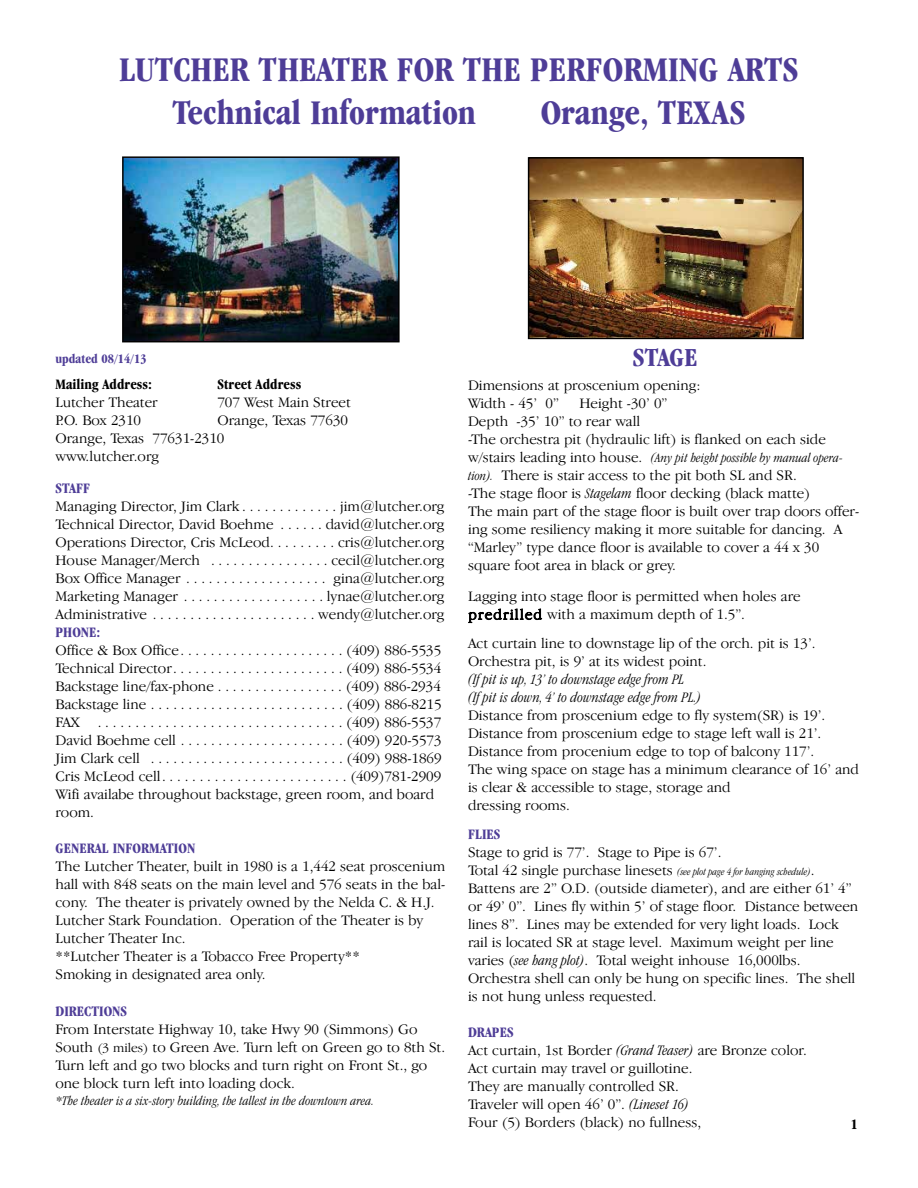
<style>
.page{position:relative;width:918px;height:1188px;background:#fff}
.page>*{position:absolute;margin:0;border:0;box-sizing:border-box;transform-origin:0 0}
.t1{font:700 condensed 36px/43.2px "Garamond IT Cby BT";color:#4e3d97}
.t2{font:700 condensed 27px "Garamond IT Cby BT";letter-spacing:-.01em;color:#4e3d97}
.t3{font:300 15px/18px "Garamond IT Cby BT";color:#000}
.t4{font:italic 300 condensed 15px/18px "Garamond IT Cby BT";color:#000}
.t5{font:700 condensed 15px "Garamond IT Cby BT";color:#4e3d97}
.t6{font:700 condensed 15px "Garamond IT Cby BT";color:#000}
.t7{font:italic 300 condensed 13.5px "Garamond IT Cby BT";color:#000}
.t8{font:700 condensed 13.5px "Garamond IT Cby BT";color:#4e3d97}
.t9{font:italic 300 condensed 10.5px "Garamond IT Cby BT";color:#000}
.s1{font-size:13.5px}
.s2{font-style:normal;font-stretch:normal;font-size:15px}
.s3{font-style:italic;font-stretch:condensed;font-size:13.5px}
.s4{font-style:italic;font-stretch:condensed}
.s5{font-weight:700;font-stretch:condensed;color:#4e3d97}
</style>
<div class="page">
<img style="left:531px;top:160px;width:270px;height:176px">
<div style="left:528px;top:157px;width:276px;height:182px;border:2px solid #000"></div>
<img style="left:125px;top:159px;width:272px;height:180px">
<div style="left:122px;top:156px;width:278px;height:186px;border:2px solid #000"></div>
<h1 class="t1" style="left:172px;top:51px;width:628px;text-indent:-53px">LUTCHER THEATER FOR THE PERFORMING ARTS<br>Technical Information</h1>
<h1 class="t1" style="left:541px;top:94px;width:207px">Orange, TEXAS</h1>
<p class="t8" style="left:56px;top:353px;width:93px">updated 08/14/13</p>
<p class="t6" style="left:56px;top:378px;width:98px">Mailing Address:</p>
<p class="t6" style="left:217px;top:378px;width:85px">Street Address</p>
<p class="t3" style="left:56px;top:394px;width:104px">Lutcher Theater</p>
<p class="t3" style="left:217px;top:394px;width:135px">707 West Main Street</p>
<p class="t3" style="left:56px;top:412px;width:87px">P.O. Box 2310</p>
<p class="t3" style="left:56px;top:412px;width:294px;text-indent:162px">Orange, Texas 77630<br>Orange, Texas 77631-2310<br>www.lutcher.org</p>
<p class="t5" style="left:56px;top:482px;width:36px">STAFF</p>
<p class="t3" style="left:56px;top:498px;width:390px;text-align:justify">Managing Director, Jim Clark . . . . . . . . . . . . . jim@lutcher.org Technical Director, David Boehme . . . . . . david@lutcher.org Operations Director, Cris McLeod. . . . . . . . . cris@lutcher.org House Manager/Merch . . . . . . . . . . . . . . . . cecil@lutcher.org Box Office Manager . . . . . . . . . . . . . . . . . . . gina@lutcher.org Marketing Manager . . . . . . . . . . . . . . . . . . . lynae@lutcher.org Administrative . . . . . . . . . . . . . . . . . . . . . . wendy@lutcher.org</p>
<p class="t5" style="left:56px;top:626px;width:46px">PHONE:</p>
<p class="t3" style="left:56px;top:642px;width:388px">Office &amp; Box Office. . . . . . . . . . . . . . . . . . . . . . (409) 886-5535<br>Technical Director. . . . . . . . . . . . . . . . . . . . . . . (409) 886-5534<br>Backstage line/fax-phone . . . . . . . . . . . . . . . . . (409) 886-2934<br>Backstage line . . . . . . . . . . . . . . . . . . . . . . . . . . (409) 886-8215<br>FAX . . . . . . . . . . . . . . . . . . . . . . . . . . . . . . . . . (409) 886-5537<br>David Boehme cell . . . . . . . . . . . . . . . . . . . . . . (409) 920-5573<br>Jim Clark cell . . . . . . . . . . . . . . . . . . . . . . . . . . (409) 988-1869<br>Cris McLeod cell. . . . . . . . . . . . . . . . . . . . . . . . . (409)781-2909<br>Wifi availabe throughout backstage, green room, and board room.</p>
<p class="t5" style="left:56px;top:842px;width:141px">GENERAL INFORMATION</p>
<p class="t3" style="left:56px;top:858px;width:391px">The Lutcher Theater, built in 1980 is a 1,442 seat proscenium hall with 848 seats on the main level and 576 seats in the bal&shy;cony. The theater is privately owned by the Nelda C. &amp; H.J.<br>Lutcher Stark Foundation. Operation of the Theater is by Lutcher Theater Inc.<br>**Lutcher Theater is a Tobacco Free Property**<br>Smoking in designated area only.</p>
<p class="t5" style="left:55px;top:1006px;width:73px">DIRECTIONS</p>
<p class="t3" style="left:55px;top:1022px;width:391px">From Interstate Highway 10, take Hwy 90 (Simmons) Go South <span class="s1">(3 miles)</span> to Green Ave. Turn left on Green go to 8th St.<br>Turn left and go two blocks and turn right on Front St., go one block turn left into loading dock.</p>
<p class="t7" style="left:56px;top:1097px;width:320px">*The theater is a six-story building, the tallest in the downtown area.</p>
<h2 class="t2" style="left:633px;top:347px;width:66px">STAGE</h2>
<p class="t3" style="left:468px;top:377px;width:234px">Dimensions at proscenium opening:<br>Width - 45’ 0”</p>
<p class="t3" style="left:468px;top:395px;width:359px;text-indent:111px">Height -30’ 0”<br>Depth -35’ 10” to rear wall<br>-The orchestra pit (hydraulic lift) is flanked on each side</p>
<p class="t7" style="left:468px;top:453px;width:377px"><span class="s2">w/stairs leading into house.</span> (Any pit height possible by manual opera-</p>
<p class="t3" style="left:468px;top:467px;width:393px"><span class="s3">tion).</span> There is stair access to the pit both SL and SR.<br>-The stage floor is <span class="s4">Stagelam</span> floor decking (black matte)<br>The main part of the stage floor is built over trap doors offer&shy;ing some resiliency making it more suitable for dancing. A “Marley” type dance floor is available to cover a 44 x 30 square foot area in black or grey.</p>
<p class="t3" style="left:468px;top:589px;width:334px">Lagging into stage floor is permitted when holes are predrilled with a maximum depth of 1.5”.</p>
<p class="t3" style="left:468px;top:636px;width:349px">Act curtain line to downstage lip of the orch. pit is 13’.<br>Orchestra pit, is 9’ at its widest point.</p>
<p class="t4" style="left:468px;top:672px;width:235px">(If pit is up, 13’ to downstage edge from PL<br>(If pit is down, 4’ to downstage edge from PL.)</p>
<p class="t3" style="left:468px;top:708px;width:393px">Distance from proscenium edge to fly system(SR) is 19’.<br>Distance from proscenium edge to stage left wall is 21’.<br>Distance from procenium edge to top of balcony 117’.<br>The wing space on stage has a minimum clearance of 16’ and is clear &amp; accessible to stage, storage and<br>dressing rooms.</p>
<p class="t5" style="left:468px;top:829px;width:34px">FLIES</p>
<p class="t3" style="left:468px;top:845px;width:255px">Stage to grid is 77’. Stage to Pipe is 67’.</p>
<p class="t9" style="left:468px;top:869px;width:348px"><span class="s2">Total 42 single purchase linesets</span> (see plot page 4 for hanging schedule)<span class="s2">.</span></p>
<p class="t3" style="left:468px;top:881px;width:392px">Battens are 2” O.D. (outside diameter), and are either 61’ 4” or 49’ 0”. Lines fly within 5’ of stage floor. Distance between lines 8”. Lines may be extended for very light loads. Lock rail is located SR at stage level. Maximum weight per line varies (<span class="s4">see hang plot)</span>. Total weight inhouse 16,000lbs.<br>Orchestra shell can only be hung on specific lines. The shell is not hung unless requested.</p>
<p class="t3" style="left:468px;top:1025px;width:340px"><span class="s5">DRAPES<br></span>Act curtain, 1st Border <span class="s4">(Grand Teaser)</span> are Bronze color.<br>Act curtain may travel or guillotine.<br>They are manually controlled SR.<br>Traveler will open 46’ 0”. <span class="s4">(Lineset 16)<br></span>Four (5) Borders (black) no fullness,</p>
<p class="t6" style="left:851px;top:1119px;width:8px">1</p>
</div>
